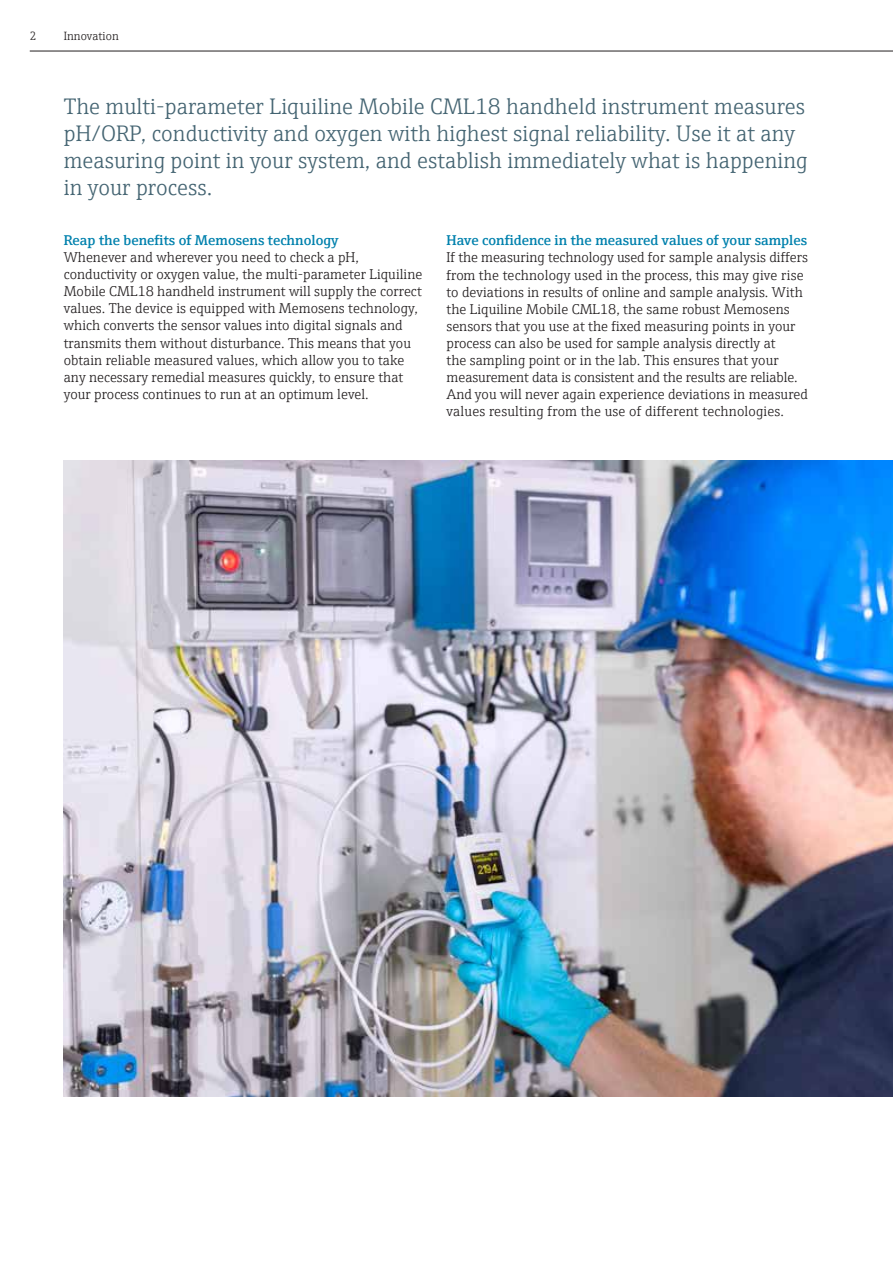
<style>
.page{position:relative;width:893px;height:1263px;background:#fff}
.page>*{position:absolute;margin:0;border:0;box-sizing:border-box;transform-origin:0 0}
.t1{font:300 22.5px/27px "E+H Serif";color:#446472}
.t2{font:300 14.25px/17px "E+H Serif";color:#231f20}
.t3{font:600 14.25px "E+H Serif";color:#0081ad}
.t4{font:300 12px "E+H Serif";color:#231f20}
</style>
<div class="page">
<hr style="left:30px;top:51px;width:863px;height:1px;background:#231f20">
<img style="left:64px;top:460px;width:829px;height:636px">
<p class="t4" style="left:30px;top:27px;width:8px">2</p>
<p class="t4" style="left:64px;top:27px;width:57px">Innovation</p>
<p class="t1" style="left:64px;top:92px;width:746px">The multi-parameter Liquiline Mobile CML18 handheld instrument measures pH/ORP, conductivity and oxygen with highest signal reliability. Use it at any measuring point in your system, and establish immediately what is happening in your process.</p>
<p class="t3" style="left:64px;top:230px;width:276px">Reap the benefits of Memosens technology</p>
<p class="t2" style="left:64px;top:248px;width:360px">Whenever and wherever you need to check a pH, conductivity or oxygen value, the multi-parameter Liquiline Mobile CML18 handheld instrument will supply the correct values. The device is equipped with Memosens technology, which converts the sensor values into digital signals and transmits them without disturbance. This means that you obtain reliable measured values, which allow you to take any necessary remedial measures quickly, to ensure that your process continues to run at an optimum level.</p>
<p class="t3" style="left:446px;top:230px;width:362px">Have confidence in the measured values of your samples</p>
<p class="t2" style="left:446px;top:248px;width:363px">If the measuring technology used for sample analysis differs from the technology used in the process, this may give rise to deviations in results of online and sample analysis. With the Liquiline Mobile CML18, the same robust Memosens sensors that you use at the fixed measuring points in your process can also be used for sample analysis directly at<br>the sampling point or in the lab. This ensures that your measurement data is consistent and the results are reliable.<br>And you will never again experience deviations in measured values resulting from the use of different technologies.</p>
</div>
